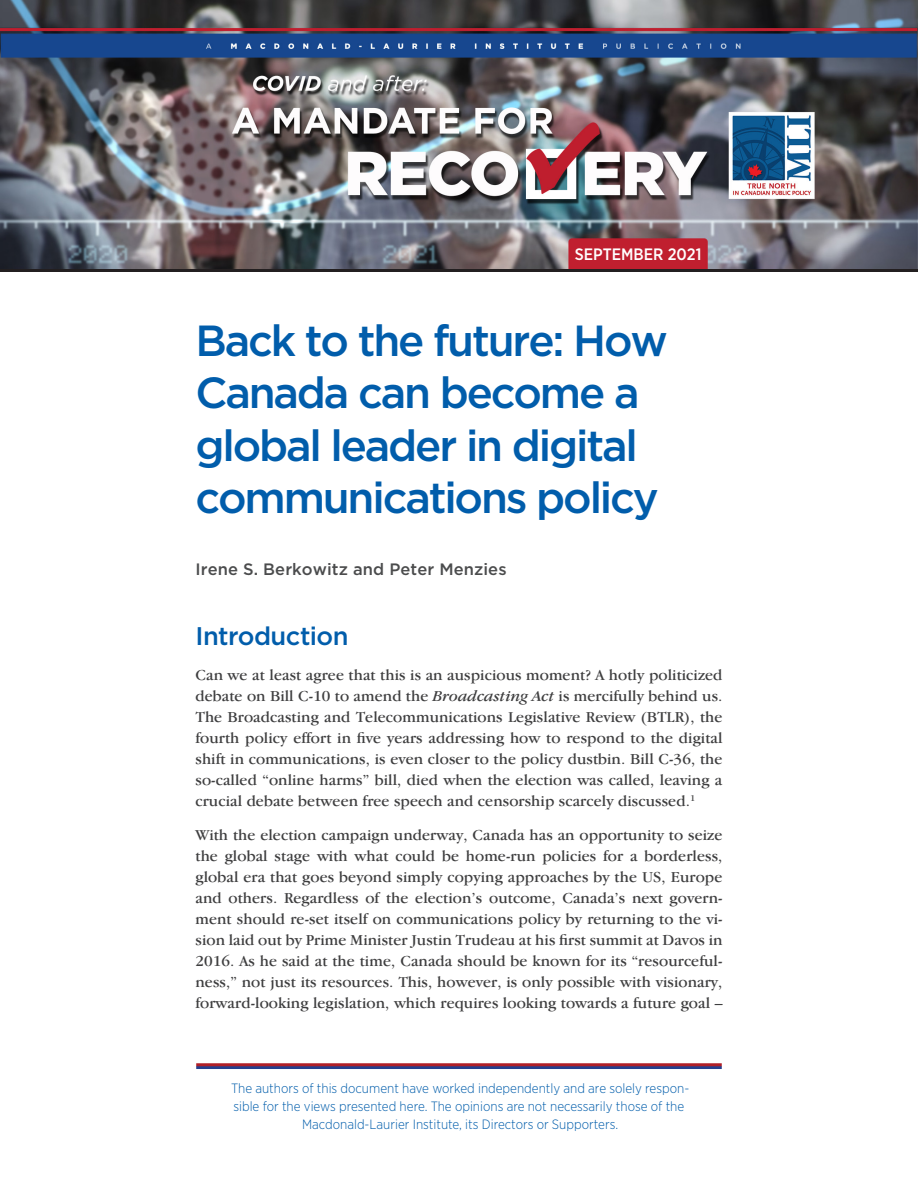
<style>
.page{position:relative;width:918px;height:1188px;background:#fff}
.page>*{position:absolute;margin:0;border:0;box-sizing:border-box;transform-origin:0 0}
.H-1{font:500 43.5px/52.5px "Gotham";letter-spacing:-.05em;color:#015dab}
.S-1{font:500 25.5px "Gotham";letter-spacing:-.02em;color:#015dab}
.Author_s_name{font:500 16.5px "Gotham";letter-spacing:.005em;color:#4b4c4d}
.t1{font:500 16.5px "Gotham Narrow";color:#fff}
.Body_garamond_10_5_1{font:15.75px/21px "Garamond IT Cby BT";letter-spacing:.005em;color:#3e3e3f;text-align:justify}
.t2{font:300 13.5px/18px "Gotham Narrow";color:#015dab;text-align:center}
.s1{font-style:italic}
</style>
<div class="page">
<img style="left:0;top:0;width:918px;height:269px">
<hr style="left:196px;top:1066px;width:526px;height:3px;background:#253f8e">
<hr style="left:196px;top:1063px;width:526px;height:3px;background:#b01f27">
<hr style="left:0;top:269px;width:918px;height:3px;background:#231f20">
<p class="t1" style="left:575px;top:244px;width:128px">SEPTEMBER 2021</p>
<p class="H-1" style="left:195px;top:313px;width:474px">Back to the future: How<br>Canada can become a global leader in digital communications policy</p>
<p class="Author_s_name" style="left:195px;top:560px;width:313px">Irene S. Berkowitz and Peter Menzies</p>
<p class="S-1" style="left:195px;top:622px;width:155px">Introduction</p>
<p class="Body_garamond_10_5_1" style="left:195px;top:664px;width:529px">Can we at least agree that this is an auspicious moment? A hotly politicized debate on Bill C-10 to amend the <span class="s1">Broadcasting Act</span> is mercifully behind us.<br>The Broadcasting and Telecommunications Legislative Review (BTLR), the fourth policy effort in five years addressing how to respond to the digital shift in communications, is even closer to the policy dustbin. Bill C-36, the so-called “online harms” bill, died when the election was called, leaving a crucial debate between free speech and censorship scarcely discussed.<sup>1</sup></p>
<p class="Body_garamond_10_5_1" style="left:195px;top:824px;width:529px">With the election campaign underway, Canada has an opportunity to seize the global stage with what could be home-run policies for a borderless, global era that goes beyond simply copying approaches by the US, Europe and others. Regardless of the election’s outcome, Canada’s next govern&shy;ment should re-set itself on communications policy by returning to the vi&shy;sion laid out by Prime Minister Justin Trudeau at his first summit at Davos in 2016. As he said at the time, Canada should be known for its “resourceful&shy;ness,” not just its resources. This, however, is only possible with visionary, forward-looking legislation, which requires looking towards a future goal –</p>
<p class="t2" style="left:231px;top:1079px;width:460px">The authors of this document have worked independently and are solely respon&shy;sible for the views presented here. The opinions are not necessarily those of the<br>Macdonald-Laurier Institute, its Directors or Supporters.</p>
</div>
